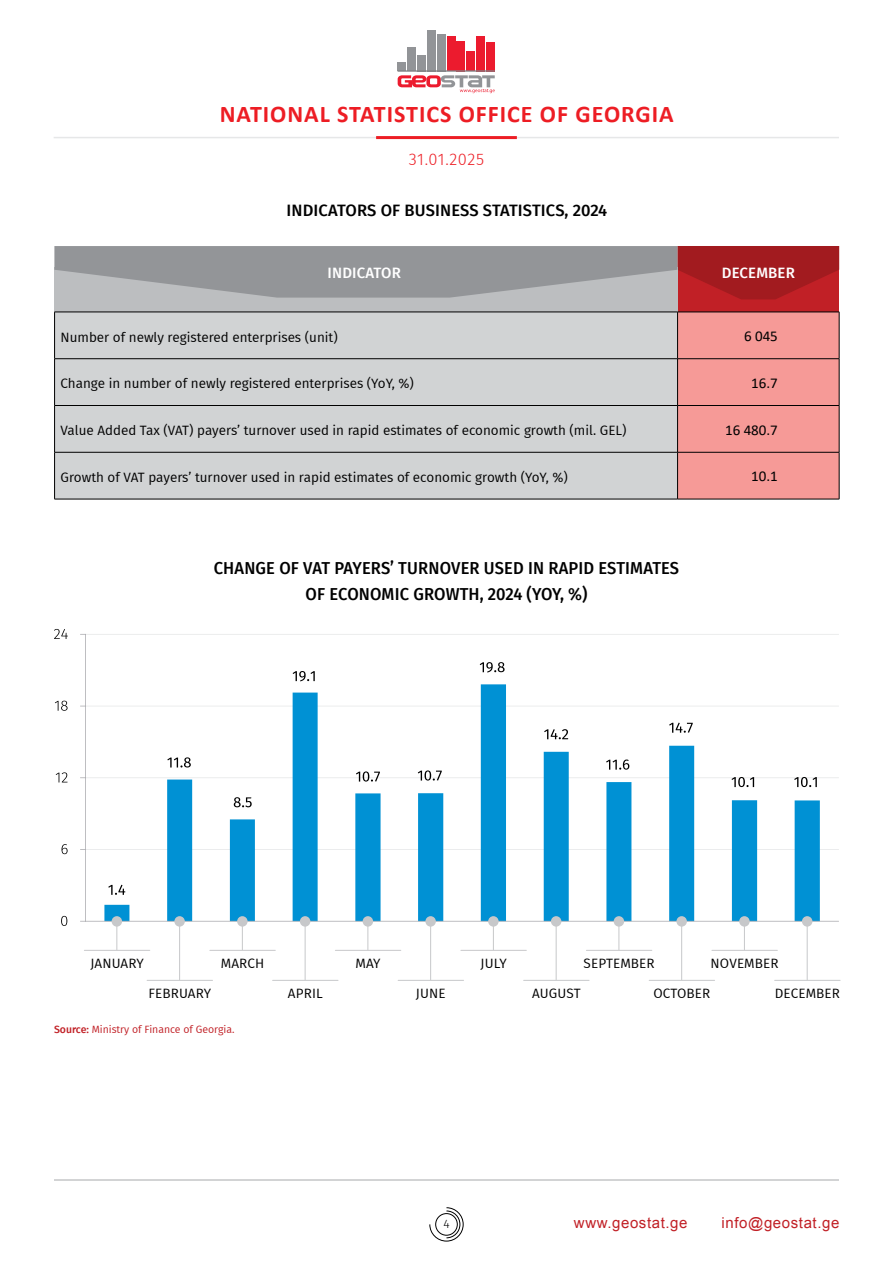
<style>
.page{position:relative;width:893px;height:1263px;background:#fff}
.page>*{position:absolute;margin:0;border:0;box-sizing:border-box;transform-origin:0 0}
.t1{font:700 24px "Calibri";letter-spacing:.04em;color:#ed1d24}
.t2{font:500 17.4px/27px "Fira GO";letter-spacing:.01em;color:#000;text-align:center;scale:.95 1}
.t3{font:500 16.5px "Fira GO";letter-spacing:.01em;color:#000}
.t4{font:300 16.5px "Fira GO";letter-spacing:.025em;color:#ed1d24}
.t5{font:15px "BPG Ingiri Arial";letter-spacing:.04em;color:#c12026}
.t6{font:15px "Calibri";color:#000}
.t7{font:500 15px "Fira GO";letter-spacing:.01em;color:#fff}
.t8{font:13.5px "Fira GO";color:#000}
.t9{font:300 12px "Fira GO";color:#000}
.t10{font:10.5px "Fira GO";color:#c12026}
.s1{font-weight:500}
</style>
<div class="page">
<svg style="left:429px;top:1207px;width:35px;height:34px"></svg>
<hr style="left:54px;top:1179px;width:785px;height:1px;background:#a7a9ac">
<hr style="left:54px;top:137px;width:785px;height:1px;background:#e6e7e8">
<hr style="left:376px;top:136px;width:141px;height:3px;background:#ed1d24">
<div style="left:398px;top:62px;width:8px;height:9px;background:#929497"></div>
<div style="left:407px;top:47px;width:9px;height:24px;background:#929497"></div>
<div style="left:417px;top:55px;width:9px;height:16px;background:#929497"></div>
<div style="left:427px;top:30px;width:9px;height:41px;background:#929497"></div>
<div style="left:437px;top:34px;width:9px;height:37px;background:#929497"></div>
<div style="left:447px;top:37px;width:8px;height:34px;background:#ec1b2e"></div>
<div style="left:457px;top:41px;width:8px;height:30px;background:#ec1b2e"></div>
<div style="left:466px;top:52px;width:9px;height:19px;background:#ec1b2e"></div>
<div style="left:476px;top:36px;width:9px;height:35px;background:#ec1b2e"></div>
<div style="left:486px;top:42px;width:9px;height:29px;background:#ec1b2e"></div>
<hr style="left:398px;top:70px;width:97px;height:2px;background:#808184">
<svg style="left:398px;top:75px;width:97px;height:18px"></svg>
<div style="left:677px;top:268px;width:162px;height:44px;background:#c12026"></div>
<div style="left:54px;top:268px;width:623px;height:44px;background:#bcbec0"></div>
<svg style="left:54px;top:246px;width:785px;height:53px"></svg>
<div style="left:55px;top:313px;width:622px;height:186px;background:#d1d3d4"></div>
<div style="left:678px;top:313px;width:161px;height:186px;background:#f69a97"></div>
<hr style="left:839px;top:312px;width:1px;height:46px;background:#000">
<hr style="left:839px;top:359px;width:1px;height:46px;background:#000">
<hr style="left:839px;top:406px;width:1px;height:46px;background:#000">
<hr style="left:839px;top:452px;width:1px;height:47px;background:#000">
<hr style="left:678px;top:312px;width:161px;height:1px;background:#000">
<hr style="left:678px;top:358px;width:161px;height:1px;background:#000">
<hr style="left:678px;top:405px;width:161px;height:1px;background:#000">
<hr style="left:678px;top:452px;width:161px;height:1px;background:#000">
<hr style="left:678px;top:499px;width:161px;height:1px;background:#000">
<hr style="left:54px;top:312px;width:624px;height:1px;background:#000">
<hr style="left:54px;top:312px;width:1px;height:46px;background:#000">
<hr style="left:677px;top:312px;width:1px;height:46px;background:#000">
<hr style="left:54px;top:358px;width:624px;height:1px;background:#000">
<hr style="left:54px;top:359px;width:1px;height:46px;background:#000">
<hr style="left:677px;top:359px;width:1px;height:46px;background:#000">
<hr style="left:54px;top:405px;width:624px;height:1px;background:#000">
<hr style="left:54px;top:406px;width:1px;height:46px;background:#000">
<hr style="left:677px;top:406px;width:1px;height:46px;background:#000">
<hr style="left:54px;top:452px;width:624px;height:1px;background:#000">
<hr style="left:54px;top:452px;width:1px;height:47px;background:#000">
<hr style="left:677px;top:452px;width:1px;height:47px;background:#000">
<hr style="left:54px;top:499px;width:624px;height:1px;background:#000">
<svg style="left:61px;top:916px;width:6px;height:10px"></svg>
<svg style="left:62px;top:844px;width:6px;height:10px"></svg>
<svg style="left:56px;top:772px;width:12px;height:10px"></svg>
<svg style="left:55px;top:701px;width:13px;height:10px"></svg>
<svg style="left:54px;top:629px;width:14px;height:10px"></svg>
<hr style="left:210px;top:950px;width:65px;height:1px;background:#c7c8ca">
<hr style="left:84px;top:950px;width:66px;height:1px;background:#c7c8ca">
<hr style="left:335px;top:950px;width:66px;height:1px;background:#c7c8ca">
<hr style="left:461px;top:950px;width:65px;height:1px;background:#c7c8ca">
<hr style="left:586px;top:950px;width:66px;height:1px;background:#c7c8ca">
<hr style="left:712px;top:950px;width:65px;height:1px;background:#c7c8ca">
<svg style="left:80px;top:634px;width:759px;height:316px"></svg>
<div style="left:174px;top:916px;width:11px;height:11px;background:#c7c8ca;border-radius:50%"></div>
<hr style="left:147px;top:980px;width:66px;height:1px;background:#c7c8ca">
<hr style="left:179px;top:922px;width:1px;height:58px;background:#c7c8ca">
<div style="left:300px;top:916px;width:10px;height:11px;background:#c7c8ca;border-radius:50%"></div>
<hr style="left:273px;top:980px;width:65px;height:1px;background:#c7c8ca">
<hr style="left:305px;top:922px;width:1px;height:58px;background:#c7c8ca">
<div style="left:425px;top:916px;width:11px;height:11px;background:#c7c8ca;border-radius:50%"></div>
<hr style="left:398px;top:980px;width:66px;height:1px;background:#c7c8ca">
<hr style="left:430px;top:922px;width:1px;height:58px;background:#c7c8ca">
<div style="left:551px;top:916px;width:10px;height:11px;background:#c7c8ca;border-radius:50%"></div>
<hr style="left:524px;top:980px;width:65px;height:1px;background:#c7c8ca">
<hr style="left:556px;top:922px;width:1px;height:58px;background:#c7c8ca">
<div style="left:676px;top:916px;width:11px;height:11px;background:#c7c8ca;border-radius:50%"></div>
<hr style="left:649px;top:980px;width:66px;height:1px;background:#c7c8ca">
<hr style="left:681px;top:922px;width:1px;height:58px;background:#c7c8ca">
<div style="left:802px;top:916px;width:10px;height:11px;background:#c7c8ca;border-radius:50%"></div>
<hr style="left:775px;top:980px;width:65px;height:1px;background:#c7c8ca">
<hr style="left:807px;top:922px;width:1px;height:58px;background:#c7c8ca">
<h1 class="t1" style="left:220px;top:97px;width:455px">NATIONAL STATISTICS OFFICE OF GEORGIA</h1>
<p class="t4" style="left:409px;top:149px;width:77px">31.01.2025</p>
<p class="t3" style="left:286px;top:201px;width:322px">INDICATORS OF BUSINESS STATISTICS, 2024</p>
<p class="t7" style="left:328px;top:264px;width:75px">INDICATOR</p>
<p class="t7" style="left:722px;top:264px;width:74px">DECEMBER</p>
<p class="t8" style="left:61px;top:329px;width:279px">Number of newly registered enterprises (unit)</p>
<p class="t6" style="left:744px;top:326px;width:35px">6 045</p>
<p class="t8" style="left:61px;top:376px;width:355px">Change in number of newly registered enterprises (YoY, %)</p>
<p class="t6" style="left:751px;top:372px;width:28px">16.7</p>
<p class="t8" style="left:61px;top:423px;width:567px">Value Added Tax (VAT) payers’ turnover used in rapid estimates of economic growth (mil. GEL)</p>
<p class="t6" style="left:725px;top:419px;width:54px">16 480.7</p>
<p class="t8" style="left:61px;top:469px;width:509px">Growth of VAT payers’ turnover used in rapid estimates of economic growth (YoY, %)</p>
<p class="t6" style="left:751px;top:466px;width:28px">10.1</p>
<p class="t2" style="left:214px;top:554px;width:491px">CHANGE OF VAT PAYERS’ TURNOVER USED IN RAPID ESTIMATES<br>OF ECONOMIC GROWTH, 2024 (YOY, %)</p>
<p class="t8" style="left:90px;top:956px;width:55px">JANUARY</p>
<p class="t8" style="left:221px;top:956px;width:45px">MARCH</p>
<p class="t8" style="left:355px;top:956px;width:27px">MAY</p>
<p class="t8" style="left:480px;top:956px;width:28px">JULY</p>
<p class="t8" style="left:584px;top:956px;width:73px">SEPTEMBER</p>
<p class="t8" style="left:711px;top:956px;width:69px">NOVEMBER</p>
<p class="t8" style="left:149px;top:986px;width:64px">FEBRUARY</p>
<p class="t8" style="left:288px;top:986px;width:36px">APRIL</p>
<p class="t8" style="left:416px;top:986px;width:31px">JUNE</p>
<p class="t8" style="left:532px;top:986px;width:50px">AUGUST</p>
<p class="t8" style="left:653px;top:986px;width:58px">OCTOBER</p>
<p class="t8" style="left:775px;top:986px;width:67px">DECEMBER</p>
<p class="t10" style="left:54px;top:1023px;width:182px"><span class="s1">Source:</span> Ministry of Finance of Georgia.</p>
<p class="t9" style="left:443px;top:1217px;width:8px">4</p>
<p class="t5" style="left:574px;top:1213px;width:115px">www.geostat.ge</p>
<p class="t5" style="left:722px;top:1213px;width:119px">info@geostat.ge</p>
</div>
